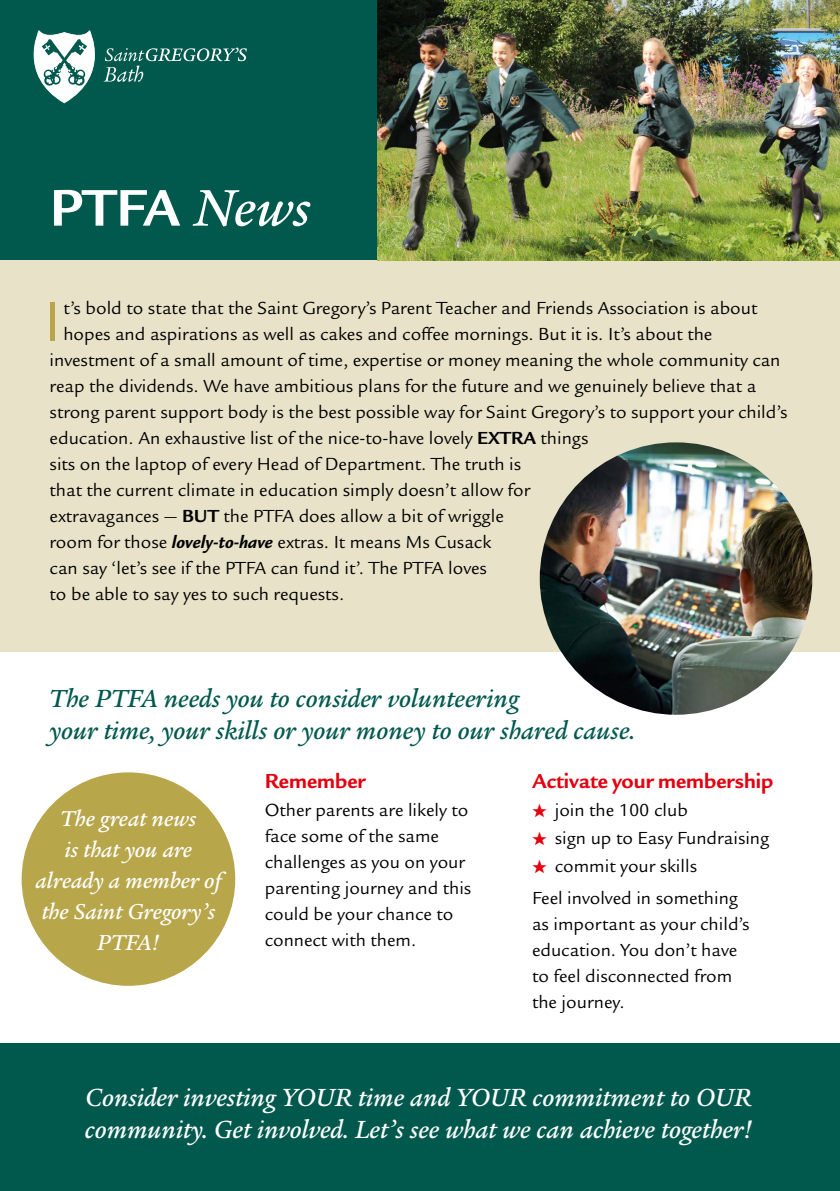
<style>
.page{position:relative;width:840px;height:1191px;background:#fff}
.page>*{position:absolute;margin:0;border:0;box-sizing:border-box;transform-origin:0 0}
.t1{font:60px "Legacy Sans ITC Std";color:#b8a64b}
.t2{font:700 56px "Legacy Sans ITC Std";color:#fff}
.t3{font:italic 500 27px/32px "Legacy Serif ITC Std";color:#fff}
.t4{font:italic 500 27px/32px "Legacy Serif ITC Std";color:#01594e}
.t5{font:italic 500 23.6px/31px "Legacy Serif ITC Std";color:#fff;text-align:center}
.t6{font:700 22px "Legacy Sans ITC Std";color:#e3000f}
.t7{font:19px/26px "Legacy Sans ITC Std";color:#000}
.s1{font-family:"Legacy Serif ITC Std";font-weight:500;font-style:italic}
.s2{font-weight:700}
.s3{font-weight:700;font-style:italic}
</style>
<div class="page">
<div style="left:0;top:1043px;width:839px;height:148px;background:#01594e"></div>
<div style="left:0;top:0;width:377px;height:260px;background:#01594e"></div>
<div style="left:0;top:260px;width:839px;height:391px;background:#e8e2c8"></div>
<svg style="left:34px;top:30px;width:213px;height:73px"></svg>
<img style="left:377px;top:0;width:462px;height:260px">
<img style="left:539px;top:442px;width:272px;height:272px;border-radius:136px">
<div style="left:22px;top:772px;width:213px;height:213px;background:#b8a64b;border-radius:50%"></div>
<h2 class="t2" style="left:50px;top:176px;width:262px">PTFA <span class="s1">News</span></h2>
<h1 class="t1" style="left:44px;top:287px;width:18px">I</h1>
<p class="t7" style="left:63px;top:295px;width:695px">t’s bold to state that the Saint Gregory’s Parent Teacher and Friends Association is about</p>
<p class="t7" style="left:63px;top:321px;width:650px">hopes and aspirations as well as cakes and coffee mornings. But it is. It’s about the</p>
<p class="t7" style="left:50px;top:347px;width:732px">investment of a small amount of time, expertise or money meaning the whole community can</p>
<p class="t7" style="left:50px;top:373px;width:707px">reap the dividends. We have ambitious plans for the future and we genuinely believe that a</p>
<p class="t7" style="left:50px;top:399px;width:738px">strong parent support body is the best possible way for Saint Gregory’s to support your child’s</p>
<p class="t7" style="left:50px;top:425px;width:540px">education. An exhaustive list of the nice-to-have lovely <span class="s2">EXTRA</span> things</p>
<p class="t7" style="left:50px;top:451px;width:473px">sits on the laptop of every Head of Department. The truth is</p>
<p class="t7" style="left:50px;top:477px;width:481px">that the current climate in education simply doesn’t allow for</p>
<p class="t7" style="left:50px;top:503px;width:455px">extravagances — <span class="s2">BUT</span> the PTFA does allow a bit of wriggle</p>
<p class="t7" style="left:50px;top:529px;width:442px">room for those <span class="s3">lovely-to-have</span> extras. It means Ms Cusack</p>
<p class="t7" style="left:50px;top:555px;width:438px">can say ‘let’s see if the PTFA can fund it’. The PTFA loves</p>
<p class="t7" style="left:50px;top:581px;width:296px">to be able to say yes to such requests.</p>
<h3 class="t4" style="left:50px;top:682px;width:587px">The PTFA needs you to consider volunteering<br>your time, your skills or your money to our shared cause.</h3>
<p class="t6" style="left:264px;top:768px;width:103px">Remember</p>
<p class="t7" style="left:264px;top:797px;width:208px">Other parents are likely to face some of the same challenges as you on your parenting journey and this could be your chance to connect with them.</p>
<p class="t6" style="left:531px;top:768px;width:243px">Activate your membership</p>
<p class="t7" style="left:554px;top:795px;width:216px;line-height:28px">join the 100 club<br>sign up to Easy Fundraising commit your skills</p>
<p class="t7" style="left:531px;top:885px;width:219px">Feel involved in something as important as your child’s education. You don’t have to feel disconnected from the journey.</p>
<p class="t5" style="left:36px;top:803px;width:187px">The great news<br>is that you are already a member of the Saint Gregory’s<br>PTFA!</p>
<h3 class="t3" style="left:85px;top:1081px;width:669px">Consider investing YOUR time and YOUR commitment to OUR community. Get involved. Let’s see what we can achieve together!</h3>
</div>
